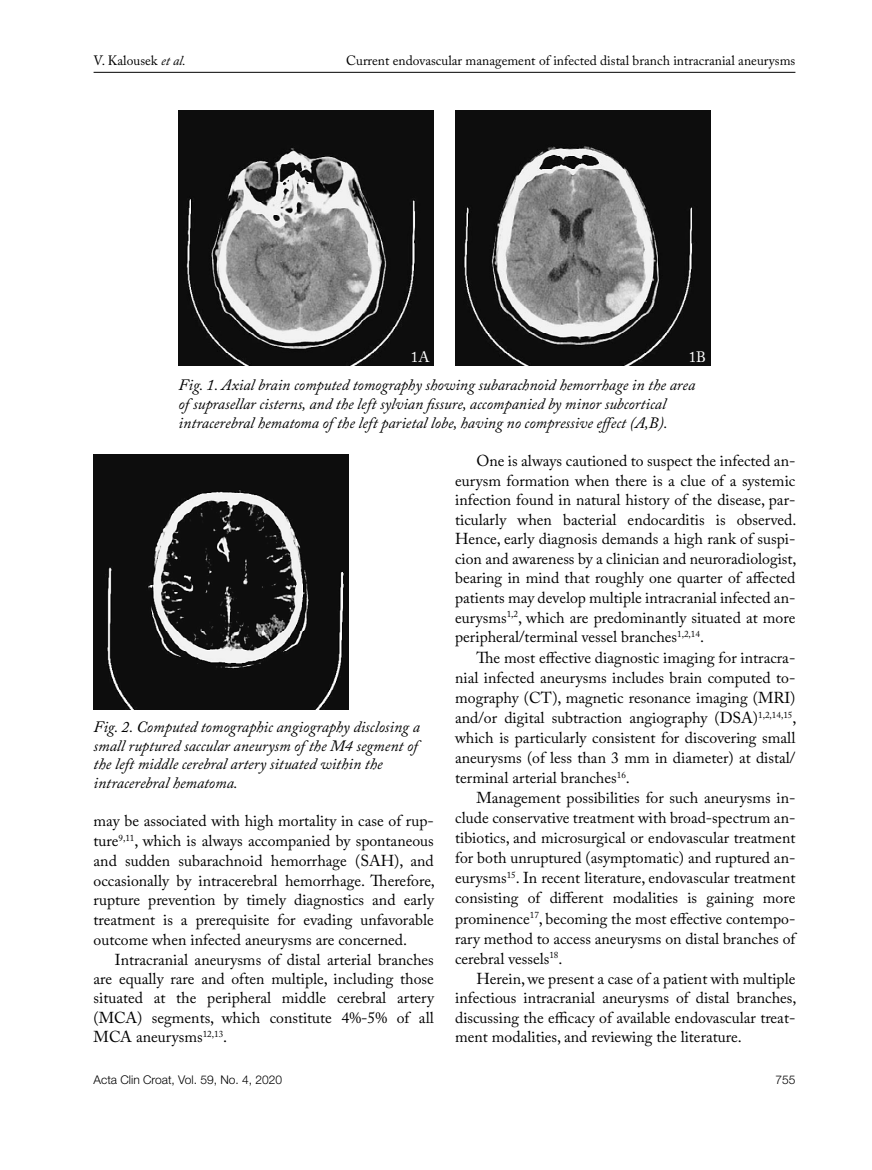
<style>
.page{position:relative;width:872px;height:1170px;background:#fff}
.page>*{position:absolute;margin:0;border:0;box-sizing:border-box;transform-origin:0 0}
.t1{font:15.75px/20px "Adobe Caslon Pro";color:#000;text-align:justify}
.t2{font:italic 15.75px/18.8px "Adobe Caslon Pro";color:#000}
.t3{font:15px "Adobe Caslon Pro";color:#fff}
.t4{font:13.5px "Adobe Caslon Pro";color:#000}
.t5{font:300 12px "Helvetica Neue LT Pro";color:#000}
.s1{font-style:italic}
</style>
<div class="page">
<hr style="left:94px;top:72px;width:701px;height:1px;background:#000">
<img style="left:179px;top:111px;width:255px;height:255px">
<img style="left:455px;top:111px;width:255px;height:255px">
<img style="left:94px;top:454px;width:255px;height:255px">
<p class="t4" style="left:94px;top:53px;width:94px">V. Kalousek <span class="s1">et al.</span></p>
<p class="t4" style="left:346px;top:53px;width:451px">Current endovascular management of infected distal branch intracranial aneurysms</p>
<p class="t3" style="left:411px;top:347px;width:20px">1A</p>
<p class="t3" style="left:688px;top:347px;width:19px">1B</p>
<p class="t2" style="left:179px;top:375px;width:518px">Fig. 1. Axial brain computed tomography showing subarachnoid hemorrhage in the area of suprasellar cisterns, and the left sylvian fissure, accompanied by minor subcortical intracerebral hematoma of the left parietal lobe, having no compressive effect (A,B).</p>
<p class="t2" style="left:94px;top:717px;width:328px">Fig. 2. Computed tomographic angiography disclosing a small ruptured saccular aneurysm of the M4 segment of the left middle cerebral artery situated within the intracerebral hematoma.</p>
<p class="t1" style="left:94px;top:811px;width:343px">may be associated with high mortality in case of rup&shy;ture<sup>9,11</sup>, which is always accompanied by spontaneous and sudden subarachnoid hemorrhage (SAH), and occasionally by intracerebral hemorrhage. Therefore, rupture prevention by timely diagnostics and early treatment is a prerequisite for evading unfavorable outcome when infected aneurysms are concerned.</p>
<p class="t1" style="left:94px;top:949px;width:342px;line-height:19.4px;text-indent:21px">Intracranial aneurysms of distal arterial branches are equally rare and often multiple, including those situated at the peripheral middle cerebral artery (MCA) segments, which constitute 4%-5% of all MCA aneurysms<sup>12,13</sup>.</p>
<p class="t1" style="left:455px;top:450px;width:343px;line-height:19.5px;text-indent:21px">One is always cautioned to suspect the infected an&shy;eurysm formation when there is a clue of a systemic infection found in natural history of the disease, par&shy;ticularly when bacterial endocarditis is observed.<br>Hence, early diagnosis demands a high rank of suspi&shy;cion and awareness by a clinician and neuroradiologist, bearing in mind that roughly one quarter of affected patients may develop multiple intracranial infected an&shy;eurysms<sup>1,2</sup>, which are predominantly situated at more peripheral/terminal vessel branches<sup>1,2,14</sup>.</p>
<p class="t1" style="left:455px;top:647px;width:343px;text-indent:21px">The most effective diagnostic imaging for intracra&shy;nial infected aneurysms includes brain computed to&shy;mography (CT), magnetic resonance imaging (MRI) and/or digital subtraction angiography (DSA)<sup>1,2,14,15</sup>, which is particularly consistent for discovering small aneurysms (of less than 3 mm in diameter) at distal/ terminal arterial branches<sup>16</sup>.</p>
<p class="t1" style="left:455px;top:787px;width:342px;text-indent:21px">Management possibilities for such aneurysms in&shy;clude conservative treatment with broad-spectrum an&shy;tibiotics, and microsurgical or endovascular treatment for both unruptured (asymptomatic) and ruptured an&shy;eurysms<sup>15</sup>. In recent literature, endovascular treatment consisting of different modalities is gaining more prominence<sup>17</sup>, becoming the most effective contempo&shy;rary method to access aneurysms on distal branches of cerebral vessels<sup>18</sup>.</p>
<p class="t1" style="left:455px;top:968px;width:343px;text-indent:21px">Herein, we present a case of a patient with multiple infectious intracranial aneurysms of distal branches, discussing the efficacy of available endovascular treat&shy;ment modalities, and reviewing the literature.</p>
<p class="t5" style="left:94px;top:1072px;width:190px">Acta Clin Croat, Vol. 59, No. 4, 2020</p>
<p class="t5" style="left:775px;top:1072px;width:22px">755</p>
</div>
